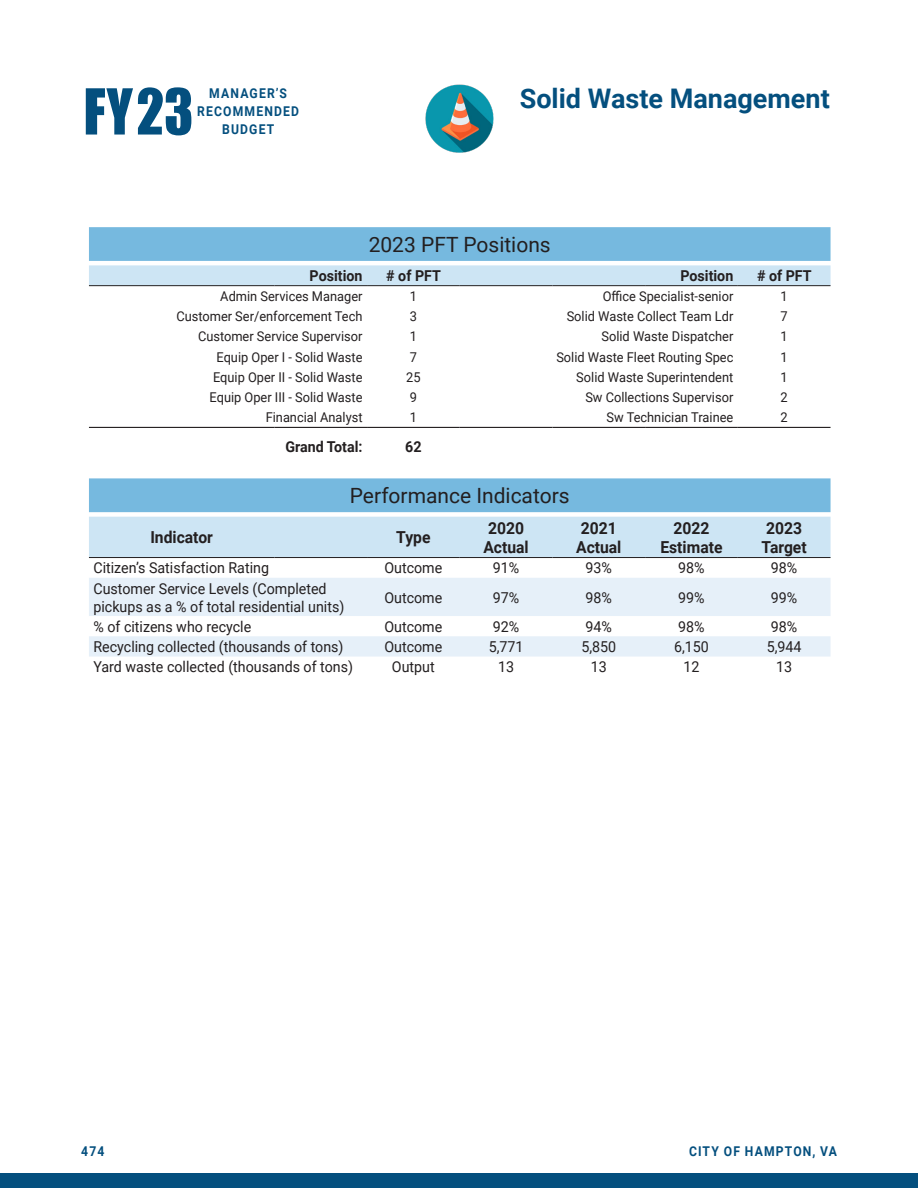
<style>
.page{position:relative;width:918px;height:1188px;background:#fff}
.page>*{position:absolute;margin:0;border:0;box-sizing:border-box;transform-origin:0 0}
.Page_Heading{font:700 27px "Roboto";color:#044f7e}
.t1{font:21px "Roboto";color:#231f20}
.Table_Numbers_11_Cen{font:700 16.5px/19.5px "Roboto";color:#231f20;scale:.95 1}
.Table_Text{font:15px/18px "Roboto";color:#231f20;scale:.95 1}
.Table_Numbers_Center{font:15px "Roboto";color:#231f20;scale:.95 1}
.Table_Numbers_Right{font:700 15px "Roboto";color:#231f20;scale:.95 1}
.Table_Numbers_Center-2{font:700 15px "Roboto";color:#231f20;scale:.95 1}
.Table_Numbers_9_Righ{font:13.5px "Roboto";color:#231f20;scale:.95 1}
.t2{font:700 13.5px "Roboto";letter-spacing:.095em;color:#044f7e;scale:.9 1}
.Table_Numbers_9_Cent{font:13.5px "Roboto";color:#231f20;scale:.95 1}
</style>
<div class="page">
<div style="left:0;top:1173px;width:918px;height:15px;background:#044f7e"></div>
<svg style="left:86px;top:87px;width:105px;height:48px"></svg>
<img style="left:426px;top:84px;width:68px;height:68px">
<div style="left:89px;top:227px;width:742px;height:34px;background:#76b9df"></div>
<svg style="left:89px;top:265px;width:742px;height:292px"></svg>
<svg style="left:89px;top:578px;width:742px;height:79px;fill:#e6f0f9"></svg>
<hr style="left:89px;top:285px;width:185px;height:1px;background:#231f20">
<hr style="left:274px;top:285px;width:93px;height:1px;background:#231f20">
<hr style="left:367px;top:285px;width:93px;height:1px;background:#231f20">
<hr style="left:460px;top:285px;width:92px;height:1px;background:#231f20">
<hr style="left:552px;top:285px;width:93px;height:1px;background:#231f20">
<hr style="left:645px;top:285px;width:93px;height:1px;background:#231f20">
<hr style="left:738px;top:285px;width:93px;height:1px;background:#231f20">
<hr style="left:89px;top:557px;width:185px;height:1px;background:#231f20">
<hr style="left:274px;top:557px;width:93px;height:1px;background:#231f20">
<hr style="left:367px;top:557px;width:93px;height:1px;background:#231f20">
<hr style="left:460px;top:557px;width:92px;height:1px;background:#231f20">
<hr style="left:552px;top:557px;width:93px;height:1px;background:#231f20">
<hr style="left:645px;top:557px;width:93px;height:1px;background:#231f20">
<hr style="left:738px;top:557px;width:93px;height:1px;background:#231f20">
<hr style="left:89px;top:427px;width:185px;height:1px;background:#231f20">
<hr style="left:274px;top:427px;width:93px;height:1px;background:#231f20">
<hr style="left:367px;top:427px;width:93px;height:1px;background:#231f20">
<hr style="left:460px;top:427px;width:92px;height:1px;background:#231f20">
<hr style="left:552px;top:427px;width:93px;height:1px;background:#231f20">
<hr style="left:645px;top:427px;width:93px;height:1px;background:#231f20">
<hr style="left:738px;top:427px;width:93px;height:1px;background:#231f20">
<p class="t2" style="left:209px;top:83px;width:88px">Manager’s</p>
<p class="t2" style="left:197px;top:101px;width:115px">Recomm ended</p>
<p class="t2" style="left:222px;top:119px;width:31px">BUDGE</p>
<p class="t2" style="left:267px;top:119px;width:10px">T</p>
<p class="Page_Heading" style="left:520px;top:79px;width:312px">Solid Waste Management</p>
<p class="t1" style="left:369px;top:230px;width:184px">2023 PFT Positions</p>
<p class="Table_Numbers_Right" style="left:310px;top:265px;width:57px">Position</p>
<p class="Table_Numbers_Center-2" style="left:386px;top:265px;width:59px"># of PFT</p>
<p class="Table_Numbers_Right" style="left:680px;top:265px;width:57px">Position</p>
<p class="Table_Numbers_Center-2" style="left:757px;top:265px;width:59px"># of PFT</p>
<p class="Table_Numbers_9_Righ" style="left:220px;top:287px;width:151px">Admin Services Manager</p>
<p class="Table_Numbers_9_Cent" style="left:410px;top:287px;width:9px">1</p>
<p class="Table_Numbers_9_Righ" style="left:603px;top:287px;width:139px">Office Specialist-senior</p>
<p class="Table_Numbers_9_Cent" style="left:781px;top:287px;width:9px">1</p>
<p class="Table_Numbers_9_Righ" style="left:176px;top:307px;width:197px">Customer Ser/enforcement Tech</p>
<p class="Table_Numbers_9_Cent" style="left:410px;top:307px;width:9px">3</p>
<p class="Table_Numbers_9_Righ" style="left:567px;top:307px;width:177px">Solid Waste Collect Team Ldr</p>
<p class="Table_Numbers_9_Cent" style="left:781px;top:307px;width:9px">7</p>
<p class="Table_Numbers_9_Righ" style="left:198px;top:327px;width:175px">Customer Service Supervisor</p>
<p class="Table_Numbers_9_Cent" style="left:410px;top:327px;width:9px">1</p>
<p class="Table_Numbers_9_Righ" style="left:601px;top:327px;width:140px">Solid Waste Dispatcher</p>
<p class="Table_Numbers_9_Cent" style="left:781px;top:327px;width:9px">1</p>
<p class="Table_Numbers_9_Righ" style="left:217px;top:347px;width:155px">Equip Oper I - Solid Waste</p>
<p class="Table_Numbers_9_Cent" style="left:410px;top:347px;width:9px">7</p>
<p class="Table_Numbers_9_Righ" style="left:556px;top:347px;width:188px">Solid Waste Fleet Routing Spec</p>
<p class="Table_Numbers_9_Cent" style="left:781px;top:347px;width:9px">1</p>
<p class="Table_Numbers_9_Righ" style="left:213px;top:368px;width:159px">Equip Oper II - Solid Waste</p>
<p class="Table_Numbers_9_Cent" style="left:406px;top:368px;width:17px">25</p>
<p class="Table_Numbers_9_Righ" style="left:576px;top:368px;width:167px">Solid Waste Superintendent</p>
<p class="Table_Numbers_9_Cent" style="left:781px;top:368px;width:9px">1</p>
<p class="Table_Numbers_9_Righ" style="left:210px;top:388px;width:163px">Equip Oper III - Solid Waste</p>
<p class="Table_Numbers_9_Cent" style="left:410px;top:388px;width:9px">9</p>
<p class="Table_Numbers_9_Righ" style="left:585px;top:388px;width:157px">Sw Collections Supervisor</p>
<p class="Table_Numbers_9_Cent" style="left:781px;top:388px;width:9px">2</p>
<p class="Table_Numbers_9_Righ" style="left:266px;top:408px;width:103px">Financial Analyst</p>
<p class="Table_Numbers_9_Cent" style="left:410px;top:408px;width:9px">1</p>
<p class="Table_Numbers_9_Righ" style="left:607px;top:408px;width:135px">Sw Technician Trainee</p>
<p class="Table_Numbers_9_Cent" style="left:781px;top:408px;width:9px">2</p>
<p class="Table_Numbers_Right" style="left:285px;top:436px;width:83px">Grand Total:</p>
<p class="Table_Numbers_Center-2" style="left:405px;top:436px;width:19px">62</p>
<p class="t1" style="left:350px;top:481px;width:221px">Performance Indicators</p>
<p class="Table_Numbers_11_Cen" style="left:150px;top:527px;width:67px">Indicator</p>
<p class="Table_Numbers_11_Cen" style="left:396px;top:527px;width:38px">Type</p>
<p class="Table_Numbers_11_Cen" style="left:483px;top:517px;width:49px">2020<br>Actual</p>
<p class="Table_Numbers_11_Cen" style="left:576px;top:517px;width:49px">2021<br>Actual</p>
<p class="Table_Numbers_11_Cen" style="left:660px;top:517px;width:67px;text-align:center">2022<br>Estimate</p>
<p class="Table_Numbers_11_Cen" style="left:762px;top:517px;width:49px">2023<br>Target</p>
<p class="Table_Text" style="left:93px;top:558px;width:186px">Citizen’s Satisfaction Rating</p>
<p class="Table_Numbers_Center" style="left:384px;top:557px;width:62px">Outcome</p>
<p class="Table_Numbers_Center" style="left:493px;top:557px;width:29px">91%</p>
<p class="Table_Numbers_Center" style="left:586px;top:557px;width:29px">93%</p>
<p class="Table_Numbers_Center" style="left:678px;top:557px;width:29px">98%</p>
<p class="Table_Numbers_Center" style="left:771px;top:557px;width:29px">98%</p>
<p class="Table_Text" style="left:93px;top:579px;width:266px">Customer Service Levels (Completed pickups as a % of total residential units)</p>
<p class="Table_Numbers_Center" style="left:384px;top:587px;width:62px">Outcome</p>
<p class="Table_Numbers_Center" style="left:493px;top:587px;width:29px">97%</p>
<p class="Table_Numbers_Center" style="left:586px;top:587px;width:29px">98%</p>
<p class="Table_Numbers_Center" style="left:678px;top:587px;width:29px">99%</p>
<p class="Table_Numbers_Center" style="left:771px;top:587px;width:29px">99%</p>
<p class="Table_Text" style="left:93px;top:617px;width:168px">% of citizens who recycle</p>
<p class="Table_Numbers_Center" style="left:384px;top:616px;width:62px">Outcome</p>
<p class="Table_Numbers_Center" style="left:493px;top:616px;width:29px">92%</p>
<p class="Table_Numbers_Center" style="left:586px;top:616px;width:29px">94%</p>
<p class="Table_Numbers_Center" style="left:678px;top:616px;width:29px">98%</p>
<p class="Table_Numbers_Center" style="left:771px;top:616px;width:29px">98%</p>
<p class="Table_Text" style="left:93px;top:637px;width:265px">Recycling collected (thousands of tons)</p>
<p class="Table_Numbers_Center" style="left:384px;top:636px;width:62px">Outcome</p>
<p class="Table_Numbers_Center" style="left:489px;top:636px;width:38px">5,771</p>
<p class="Table_Numbers_Center" style="left:581px;top:636px;width:38px">5,850</p>
<p class="Table_Numbers_Center" style="left:674px;top:636px;width:38px">6,150</p>
<p class="Table_Numbers_Center" style="left:767px;top:636px;width:38px">5,944</p>
<p class="Table_Text" style="left:93px;top:657px;width:275px">Yard waste collected (thousands of tons)</p>
<p class="Table_Numbers_Center" style="left:392px;top:656px;width:47px">Output</p>
<p class="Table_Numbers_Center" style="left:498px;top:656px;width:18px">13</p>
<p class="Table_Numbers_Center" style="left:591px;top:656px;width:18px">13</p>
<p class="Table_Numbers_Center" style="left:683px;top:656px;width:18px">12</p>
<p class="Table_Numbers_Center" style="left:776px;top:656px;width:18px">13</p>
<p class="t2" style="left:81px;top:1141px;width:27px">474</p>
<p class="t2" style="left:689px;top:1141px;width:166px">CITY OF HAMPTON, VA</p>
</div>
